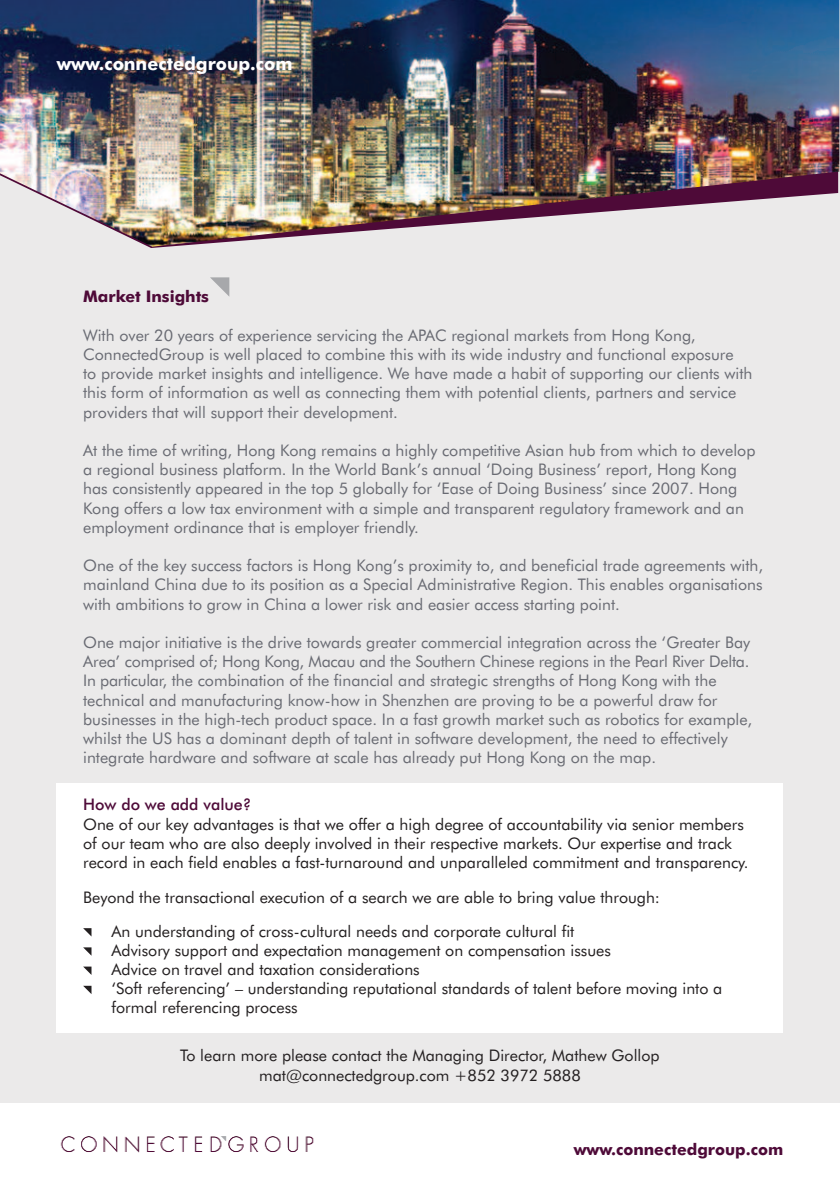
<style>
.page{position:relative;width:840px;height:1191px;background:#fff}
.page>*{position:absolute;margin:0;border:0;box-sizing:border-box;transform-origin:0 0}
.t1{font:700 18px "Futura BT";color:#fff}
.t2{font:16px/19.2px "Futura BT";color:#696b73}
.t3{font:16px/19.2px "Futura BT";color:#231f20}
.t4{font:700 16px "Futura BT";color:#4e0a38}
.t5{font:500 16px "Futura BT";color:#4e0a38}
</style>
<div class="page">
<div style="left:0;top:0;width:839px;height:1102px;background:#ebeaea"></div>
<div style="left:57px;top:783px;width:725px;height:249px;background:#fff"></div>
<svg style="left:83px;top:928px;width:8px;height:8px"></svg>
<svg style="left:83px;top:947px;width:8px;height:8px"></svg>
<svg style="left:83px;top:966px;width:8px;height:9px"></svg>
<svg style="left:83px;top:985px;width:8px;height:9px"></svg>
<img style="left:0;top:0;width:838px;height:247px">
<img style="left:60px;top:1136px;width:254px;height:17px">
<svg style="left:210px;top:277px;width:19px;height:19px"></svg>
<p class="t1" style="left:57px;top:57px;width:237px">www.connectedgroup.com</p>
<p class="t4" style="left:83px;top:290px;width:127px">Market Insights</p>
<p class="t2" style="left:83px;top:327px;width:670px">With over 20 years of experience servicing the APAC regional markets from Hong Kong, ConnectedGroup is well placed to combine this with its wide industry and functional exposure<br>to provide market insights and intelligence. We have made a habit of supporting our clients with this form of information as well as connecting them with potential clients, partners and service providers that will support their development.</p>
<p class="t2" style="left:83px;top:442px;width:673px">At the time of writing, Hong Kong remains a highly competitive Asian hub from which to develop a regional business platform. In the World Bank’s annual ‘Doing Business’ report, Hong Kong has consistently appeared in the top 5 globally for ‘Ease of Doing Business’ since 2007. Hong Kong offers a low tax environment with a simple and transparent regulatory framework and an employment ordinance that is employer friendly.</p>
<p class="t2" style="left:83px;top:557px;width:681px;text-align:justify">One of the key success factors is Hong Kong’s proximity to, and beneficial trade agreements with, mainland China due to its position as a Special Administrative Region. This enables organisations with ambitions to grow in China a lower risk and easier access starting point.</p>
<p class="t2" style="left:83px;top:634px;width:670px">One major initiative is the drive towards greater commercial integration across the ‘Greater Bay Area’ comprised of; Hong Kong, Macau and the Southern Chinese regions in the Pearl River Delta.<br>In particular, the combination of the financial and strategic strengths of Hong Kong with the technical and manufacturing know-how in Shenzhen are proving to be a powerful draw for businesses in the high-tech product space. In a fast growth market such as robotics for example, whilst the US has a dominant depth of talent in software development, the need to effectively integrate hardware and software at scale has already put Hong Kong on the map.</p>
<p class="t5" style="left:83px;top:798px;width:170px">How do we add value?</p>
<p class="t3" style="left:83px;top:815px;width:666px">One of our key advantages is that we offer a high degree of accountability via senior members of our team who are also deeply involved in their respective markets. Our expertise and track record in each field enables a fast-turnaround and unparalleled commitment and transparency.</p>
<p class="t3" style="left:111px;top:882px;width:549px;line-height:33.2px;text-indent:-28px">Beyond the transactional execution of a search we are able to bring value through:<br>An understanding of cross-cultural needs and corporate cultural fit</p>
<p class="t3" style="left:111px;top:941px;width:612px">Advisory support and expectation management on compensation issues<br>Advice on travel and taxation considerations<br>‘Soft referencing’ – understanding reputational standards of talent before moving into a formal referencing process</p>
<p class="t3" style="left:180px;top:1047px;width:480px;text-align:center">To learn more please contact the Managing Director, Mathew Gollop mat@connectedgroup.com +852 3972 5888</p>
<p class="t4" style="left:573px;top:1143px;width:211px">www.connectedgroup.com</p>
</div>
